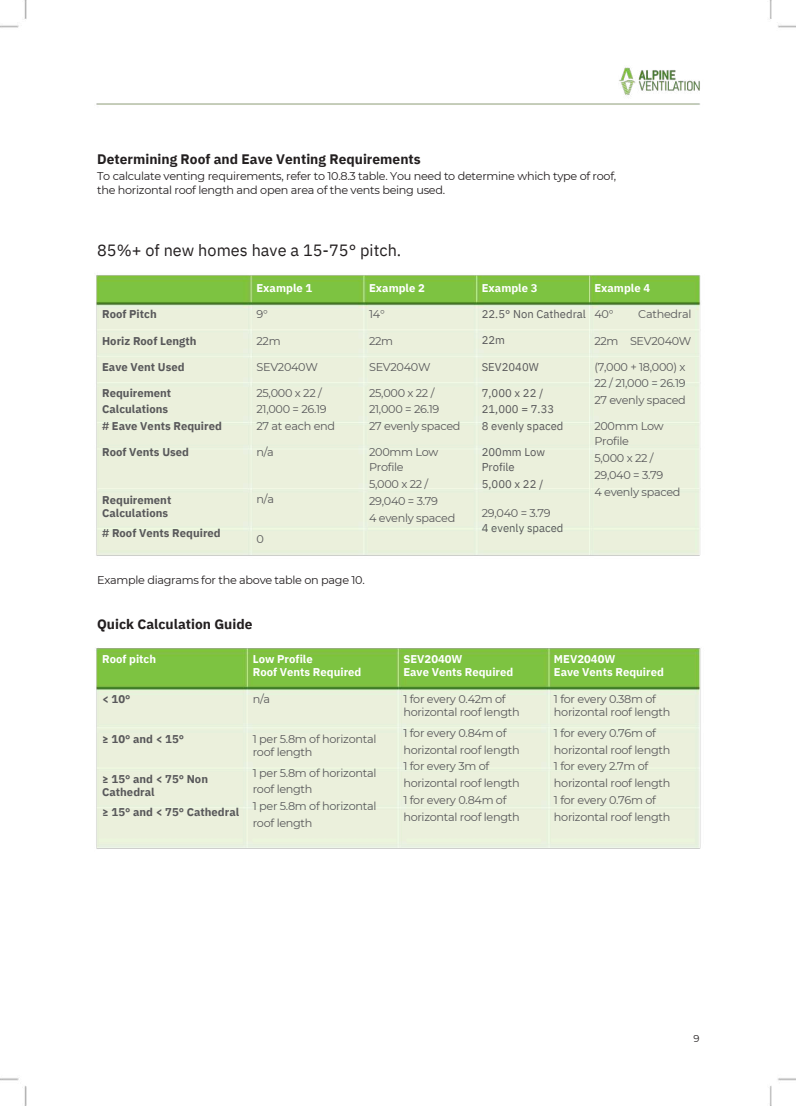
<style>
.page{position:relative;width:796px;height:1106px;background:#fff}
.page>*{position:absolute;margin:0;border:0;box-sizing:border-box;transform-origin:0 0}
.t1{font:16.25px "IBM Plex Sans";color:#231f20}
.t2{font:700 13.75px "IBM Plex Sans";color:#231f20}
.t3{font:11.25px/16.9px "Montserrat";letter-spacing:-.025em;color:#58585a}
.t4{font:700 11.25px/13.1px "IBM Plex Sans";color:#58585a}
.t5{font:11.25px/14px "Montserrat";letter-spacing:-.025em;color:#231f20}
.t6{font:700 11.25px/13.1px "IBM Plex Sans";color:#fff}
.t7{font:11.25px/16.4px "IBM Plex Sans";color:#58585a}
.t8{font:10px "Montserrat";color:#231f20}
</style>
<div class="page">
<img style="left:0;top:0;width:796px;height:1105px">
<p class="t2" style="left:97px;top:150px;width:325px">Determining Roof and Eave Venting Requirements</p>
<p class="t5" style="left:97px;top:169px;width:521px">To calculate venting requirements, refer to 10.8.3 table. You need to determine which type of roof, the horizontal roof length and open area of the vents being used.</p>
<h1 class="t1" style="left:97px;top:239px;width:306px">85%+ of new homes have a 15-75° pitch.</h1>
<p class="t4" style="left:102px;top:307px;width:56px">Roof Pitch</p>
<p class="t4" style="left:102px;top:334px;width:96px">Horiz Roof Length</p>
<p class="t4" style="left:102px;top:360px;width:84px">Eave Vent Used</p>
<p class="t4" style="left:102px;top:384px;width:121px;line-height:16.4px">Requirement<br>Calculations<br># Eave Vents Required</p>
<p class="t4" style="left:102px;top:445px;width:88px">Roof Vents Used</p>
<p class="t4" style="left:102px;top:492px;width:71px">Requirement<br>Calculations</p>
<p class="t4" style="left:102px;top:526px;width:120px"># Roof Vents Required</p>
<p class="t6" style="left:256px;top:281px;width:57px">Example 1</p>
<p class="t3" style="left:256px;top:306px;width:13px">9°</p>
<p class="t3" style="left:256px;top:332px;width:26px">22m</p>
<p class="t3" style="left:256px;top:358px;width:63px">SEV2040W</p>
<p class="t3" style="left:256px;top:385px;width:80px;line-height:16.4px">25,000 x 22 /<br>21,000 = 26.19<br>27 at each end</p>
<p class="t3" style="left:256px;top:444px;width:19px">n/a</p>
<p class="t3" style="left:257px;top:491px;width:19px">n/a</p>
<p class="t3" style="left:257px;top:531px;width:9px">0</p>
<p class="t6" style="left:369px;top:281px;width:57px">Example 2</p>
<p class="t3" style="left:369px;top:306px;width:17px">14°</p>
<p class="t3" style="left:369px;top:332px;width:26px">22m</p>
<p class="t3" style="left:369px;top:358px;width:63px">SEV2040W</p>
<p class="t3" style="left:369px;top:385px;width:93px;line-height:16.4px">25,000 x 22 /<br>21,000 = 26.19<br>27 evenly spaced</p>
<p class="t3" style="left:369px;top:444px;width:71px;line-height:15px">200mm Low<br>Profile</p>
<p class="t3" style="left:369px;top:475px;width:88px">5,000 x 22 /<br>29,040 = 3.79<br>4 evenly spaced</p>
<p class="t5" style="left:97px;top:573px;width:269px">Example diagrams for the above table on page 10.</p>
<p class="t2" style="left:97px;top:615px;width:157px">Quick Calculation Guide</p>
<p class="t6" style="left:482px;top:281px;width:57px">Example 3</p>
<p class="t7" style="left:482px;top:306px;width:106px">22.5° Non Cathedral</p>
<p class="t7" style="left:482px;top:332px;width:25px">22m</p>
<p class="t7" style="left:482px;top:358px;width:59px">SEV2040W</p>
<p class="t7" style="left:482px;top:384px;width:83px">7,000 x 22 /<br>21,000 = 7.33<br>8 evenly spaced</p>
<p class="t7" style="left:482px;top:444px;width:65px;line-height:15px">200mm Low<br>Profile</p>
<p class="t7" style="left:482px;top:475px;width:63px">5,000 x 22 /</p>
<p class="t3" style="left:482px;top:504px;width:71px">29,040 = 3.79</p>
<p class="t7" style="left:482px;top:519px;width:83px">4 evenly spaced</p>
<p class="t6" style="left:594px;top:281px;width:57px">Example 4</p>
<p class="t3" style="left:594px;top:306px;width:21px">40°</p>
<p class="t3" style="left:638px;top:306px;width:55px">Cathedral</p>
<p class="t3" style="left:594px;top:332px;width:99px">22m SEV2040W</p>
<p class="t3" style="left:594px;top:358px;width:93px;line-height:16.4px;text-align:justify">(7,000 + 18,000) x 22 / 21,000 = 26.19<br>27 evenly spaced</p>
<p class="t3" style="left:594px;top:418px;width:71px;line-height:15px">200mm Low<br>Profile</p>
<p class="t3" style="left:594px;top:449px;width:88px">5,000 x 22 /<br>29,040 = 3.79<br>4 evenly spaced</p>
<p class="t6" style="left:102px;top:652px;width:56px">Roof pitch</p>
<p class="t6" style="left:253px;top:652px;width:110px">Low Profile<br>Roof Vents Required</p>
<p class="t6" style="left:403px;top:652px;width:112px">SEV2040W<br>Eave Vents Required</p>
<p class="t6" style="left:554px;top:652px;width:112px">MEV2040W<br>Eave Vents Required</p>
<p class="t4" style="left:102px;top:691px;width:30px">&lt; 10°</p>
<p class="t4" style="left:102px;top:731px;width:83px">≥ 10° and &lt; 15°</p>
<p class="t4" style="left:102px;top:771px;width:107px">≥ 15° and &lt; 75° Non<br>Cathedral</p>
<p class="t4" style="left:102px;top:805px;width:139px">≥ 15° and &lt; 75° Cathedral</p>
<p class="t3" style="left:253px;top:690px;width:19px">n/a</p>
<p class="t3" style="left:253px;top:732px;width:125px;line-height:13.1px">1 per 5.8m of horizontal roof length</p>
<p class="t3" style="left:253px;top:764px;width:125px">1 per 5.8m of horizontal roof length<br>1 per 5.8m of horizontal roof length</p>
<p class="t3" style="left:403px;top:692px;width:118px;line-height:13.1px">1 for every 0.42m of horizontal roof length</p>
<p class="t3" style="left:403px;top:724px;width:118px">1 for every 0.84m of horizontal roof length<br>1 for every 3m of horizontal roof length<br>1 for every 0.84m of horizontal roof length</p>
<p class="t3" style="left:554px;top:692px;width:118px;line-height:13.1px">1 for every 0.38m of horizontal roof length</p>
<p class="t3" style="left:554px;top:724px;width:118px">1 for every 0.76m of horizontal roof length<br>1 for every 2.7m of horizontal roof length<br>1 for every 0.76m of horizontal roof length</p>
<p class="t8" style="left:693px;top:1031px;width:8px">9</p>
</div>
